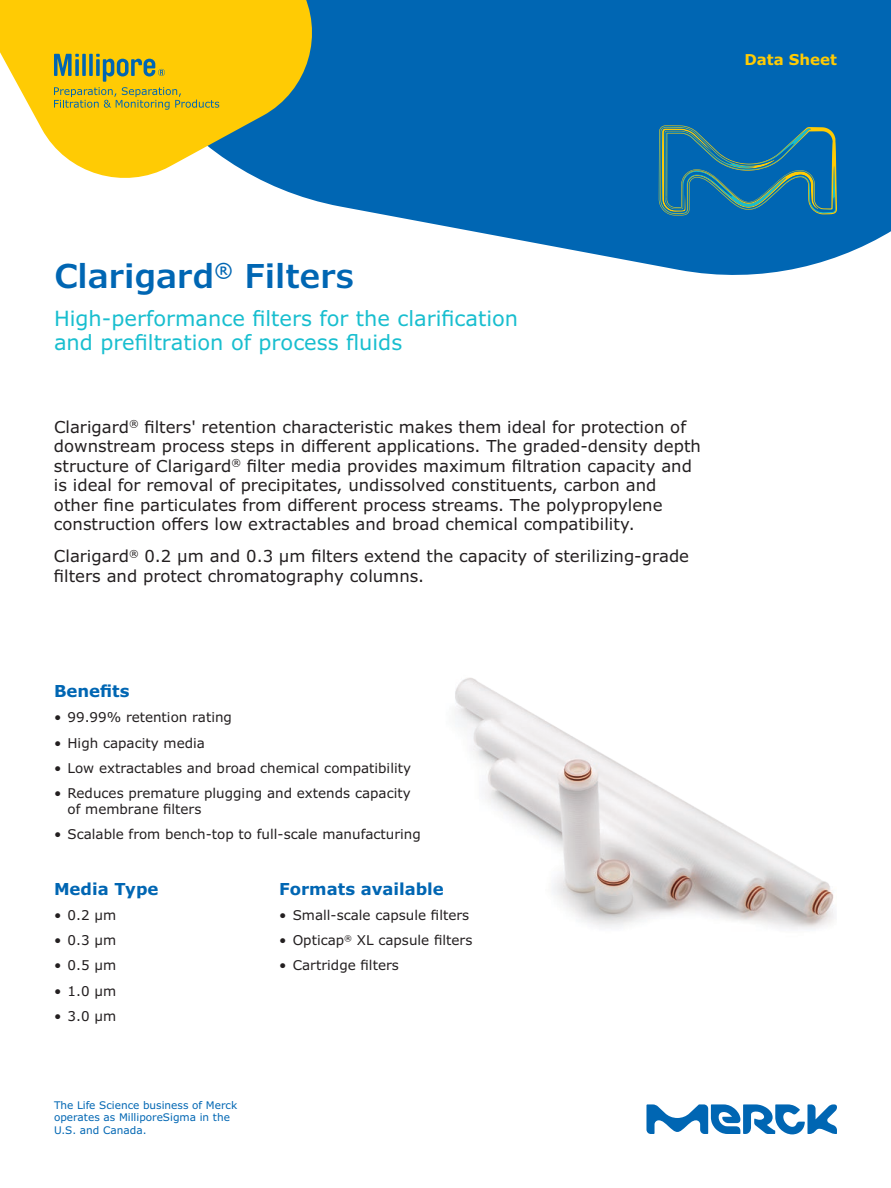
<style>
.page{position:relative;width:891px;height:1188px;background:#fff}
.page>*{position:absolute;margin:0;border:0;box-sizing:border-box;transform-origin:0 0}
.t1{font:600 33px "Verdana Pro";color:#0066b3}
.t2{font:21px/24px "Verdana Pro";color:#18becf}
.t3{font:16.5px/19.5px "Verdana Pro";color:#231f20}
.t4{font:700 16.5px "Verdana Pro";color:#0066b3}
.t5{font:700 15px "Verdana Pro";color:#ffcb04}
.t6{font:13.5px/16.2px "Verdana Pro";color:#231f20}
.t7{font:10.5px/12.6px "Verdana Pro";color:#0066b3}
</style>
<div class="page">
<svg style="left:286px;top:0;width:605px;height:275px;background:#217abd"></svg>
<svg style="left:659px;top:125px;width:178px;height:90px;background:#1b74a1"></svg>
<svg style="left:0;top:0;width:325px;height:191px;fill:#ffcb04"></svg>
<svg style="left:54px;top:54px;width:165px;height:56px;background:#ceb725"></svg>
<img style="left:455px;top:678px;width:379px;height:252px">
<svg style="left:646px;top:1104px;width:191px;height:30px"></svg>
<p class="t5" style="left:744px;top:50px;width:94px">Data Sheet</p>
<h1 class="t1" style="left:54px;top:255px;width:302px">Clarigard<sup>®</sup> Filters</h1>
<p class="t2" style="left:54px;top:306px;width:466px">High-performance filters for the clarification and prefiltration of process fluids</p>
<p class="t3" style="left:54px;top:417px;width:648px">Clarigard<sup>®</sup> filters' retention characteristic makes them ideal for protection of downstream process steps in different applications. The graded-density depth structure of Clarigard<sup>®</sup> filter media provides maximum filtration capacity and is ideal for removal of precipitates, undissolved constituents, carbon and other fine particulates from different process streams. The polypropylene construction offers low extractables and broad chemical compatibility.</p>
<p class="t3" style="left:54px;top:547px;width:637px">Clarigard<sup>®</sup> 0.2 µm and 0.3 µm filters extend the capacity of sterilizing-grade filters and protect chromatography columns.</p>
<p class="t4" style="left:54px;top:680px;width:77px">Benefits</p>
<p class="t6" style="left:54px;top:710px;width:180px">• 99.99% retention rating</p>
<p class="t6" style="left:54px;top:735px;width:152px">• High capacity media</p>
<p class="t6" style="left:54px;top:760px;width:359px">• Low extractables and broad chemical compatibility</p>
<p class="t6" style="left:68px;top:785px;width:345px;text-indent:-14px">• Reduces premature plugging and extends capacity of membrane filters</p>
<p class="t6" style="left:54px;top:827px;width:368px">• Scalable from bench-top to full-scale manufacturing</p>
<p class="t4" style="left:54px;top:878px;width:106px">Media Type</p>
<p class="t6" style="left:54px;top:907px;width:64px">• 0.2 µm</p>
<p class="t6" style="left:54px;top:932px;width:64px">• 0.3 µm</p>
<p class="t6" style="left:54px;top:958px;width:64px">• 0.5 µm</p>
<p class="t6" style="left:54px;top:983px;width:64px">• 1.0 µm</p>
<p class="t6" style="left:54px;top:1008px;width:64px">• 3.0 µm</p>
<p class="t7" style="left:54px;top:1099px;width:185px">The Life Science business of Merck operates as MilliporeSigma in the<br>U.S. and Canada.</p>
<p class="t4" style="left:279px;top:878px;width:166px">Formats available</p>
<p class="t6" style="left:279px;top:907px;width:192px">• Small-scale capsule filters</p>
<p class="t6" style="left:279px;top:932px;width:195px">• Opticap<sup>®</sup> XL capsule filters</p>
<p class="t6" style="left:279px;top:958px;width:121px">• Cartridge filters</p>
</div>
